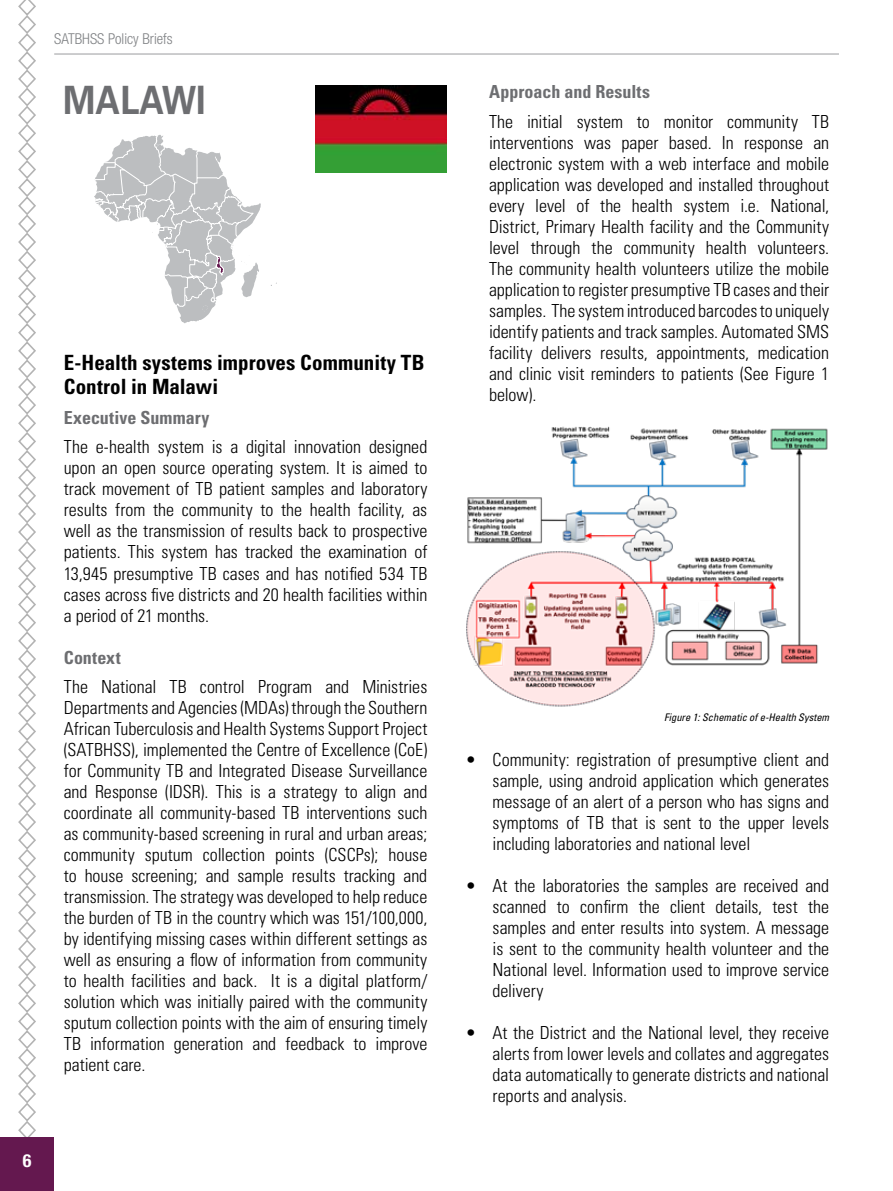
<style>
.page{position:relative;width:893px;height:1191px;background:#fff}
.page>*{position:absolute;margin:0;border:0;box-sizing:border-box;transform-origin:0 0}
.t1{font:700 39px "Univers";color:#6d6e71;scale:.88 1}
.t2{font:700 condensed 21px/24px "Univers LT Std";letter-spacing:.005em;color:#000}
.t3{font:300 condensed 18px/21px "Univers LT Std";color:#000;text-align:justify}
.t4{font:700 condensed 18px "Univers LT Std";letter-spacing:.005em;color:#6d6e71}
.t5{font:700 condensed 18px "Helvetica Neue LT Std";color:#fff}
.t6{font:300 condensed 15px "Helvetica Neue LT Std";color:#808285}
.t7{font:italic condensed 10.5px "Univers LT Std";color:#000}
</style>
<div class="page">
<svg style="left:18px;top:0;width:18px;height:1137px"></svg>
<div style="left:0;top:1137px;width:54px;height:54px;background:#64184f"></div>
<hr style="left:54px;top:54px;width:785px;height:1px;background:#808285">
<img style="left:315px;top:85px;width:131px;height:87px">
<svg style="left:94px;top:135px;width:167px;height:188px"></svg>
<img style="left:466px;top:426px;width:362px;height:281px">
<p class="t6" style="left:54px;top:30px;width:120px">SATBHSS Policy Briefs</p>
<h1 class="t1" style="left:63px;top:78px;width:163px">MALAWI</h1>
<p class="t5" style="left:23px;top:1149px;width:10px">6</p>
<p class="t2" style="left:64px;top:351px;width:362px">E-Health systems improves Community TB<br>Control in Malawi</p>
<p class="t4" style="left:64px;top:406px;width:147px">Executive Summary</p>
<p class="t3" style="left:64px;top:436px;width:365px">The e-health system is a digital innovation designed upon an open source operating system. It is aimed to track movement of TB patient samples and laboratory results from the community to the health facility, as well as the transmission of results back to prospective patients. This system has tracked the examination of 13,945 presumptive TB cases and has notified 534 TB cases across five districts and 20 health facilities within a period of 21 months.</p>
<p class="t4" style="left:64px;top:646px;width:59px">Context</p>
<p class="t3" style="left:64px;top:676px;width:365px">The National TB control Program and Ministries Departments and Agencies (MDAs) through the Southern African Tuberculosis and Health Systems Support Project (SATBHSS), implemented the Centre of Excellence (CoE) for Community TB and Integrated Disease Surveillance and Response (IDSR). This is a strategy to align and coordinate all community-based TB interventions such as community-based screening in rural and urban areas; community sputum collection points (CSCPs); house to house screening; and sample results tracking and transmission. The strategy was developed to help reduce the burden of TB in the country which was 151/100,000, by identifying missing cases within different settings as well as ensuring a flow of information from community to health facilities and back. It is a digital platform/ solution which was initially paired with the community sputum collection points with the aim of ensuring timely TB information generation and feedback to improve patient care.</p>
<p class="t4" style="left:489px;top:81px;width:162px">Approach and Results</p>
<p class="t3" style="left:489px;top:111px;width:342px">The initial system to monitor community TB interventions was paper based. In response an electronic system with a web interface and mobile application was developed and installed throughout every level of the health system i.e. National, District, Primary Health facility and the Community level through the community health volunteers.<br>The community health volunteers utilize the mobile application to register presumptive TB cases and their samples. The system introduced barcodes to uniquely identify patients and track samples. Automated SMS facility delivers results, appointments, medication and clinic visit reminders to patients (See Figure 1 below).</p>
<p class="t7" style="left:664px;top:711px;width:167px">Figure 1: Schematic of e-Health System</p>
<p class="t3" style="left:493px;top:749px;width:338px;text-indent:-27px">• Community: registration of presumptive client and sample, using android application which generates message of an alert of a person who has signs and symptoms of TB that is sent to the upper levels including laboratories and national level</p>
<p class="t3" style="left:493px;top:875px;width:338px;text-indent:-27px">• At the laboratories the samples are received and scanned to confirm the client details, test the samples and enter results into system. A message is sent to the community health volunteer and the National level. Information used to improve service delivery</p>
<p class="t3" style="left:493px;top:1022px;width:338px;text-indent:-27px">• At the District and the National level, they receive alerts from lower levels and collates and aggregates data automatically to generate districts and national reports and analysis.</p>
</div>
